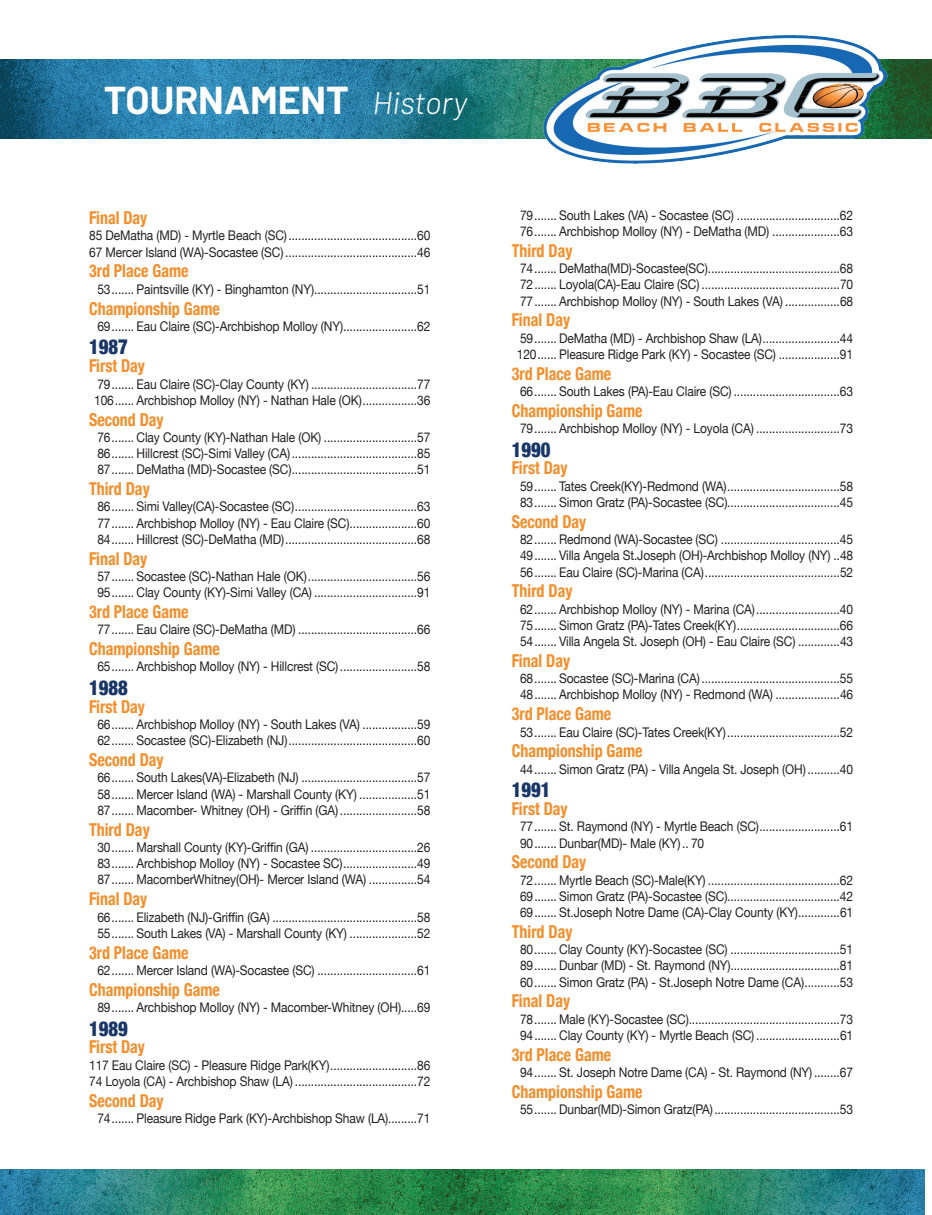
<style>
.page{position:relative;width:932px;height:1215px;background:#fff}
.page>*{position:absolute;margin:0;border:0;box-sizing:border-box;transform-origin:0 0}
.t1{font:700 39px "Barlow";color:#fff}
.t2{font:900 condensed 20.7px "Helvetica Neue";color:#183667;scale:.9 1}
.t3{font:700 condensed 17.7px "Helvetica Neue";color:#f68d28;scale:.9 1}
.t4{font:13.35px/16.4px "Helvetica Neue";letter-spacing:-.01em;color:#231f20;scale:.9 1}
.s1{font-weight:300;font-style:italic;font-size:31.5px}
</style>
<div class="page">
<img style="left:0;top:59px;width:932px;height:80px">
<img style="left:538px;top:35px;width:351px;height:129px">
<img style="left:3px;top:1169px;width:461px;height:46px">
<img style="left:464px;top:1169px;width:460px;height:46px">
<h1 class="t1" style="left:104px;top:76px;width:365px">TOURNAMENT <span class="s1">History</span></h1>
<h3 class="t3" style="left:89px;top:203px;width:66px">Final Day</h3>
<p class="t4" style="left:89px;top:228px;width:381px">85 DeMatha (MD) - Myrtle Beach (SC)........................................60<br>67 Mercer Island (WA)-Socastee (SC).........................................46</p>
<h3 class="t3" style="left:89px;top:257px;width:112px">3rd Place Game</h3>
<p class="t4" style="left:97px;top:282px;width:371px">53....... Paintsville (KY) - Binghamton (NY)................................51</p>
<h3 class="t3" style="left:89px;top:294px;width:147px">Championship Game</h3>
<p class="t4" style="left:97px;top:319px;width:371px">69....... Eau Claire (SC)-Archbishop Molloy (NY).......................62</p>
<h2 class="t2" style="left:89px;top:330px;width:45px">1987</h2>
<h3 class="t3" style="left:89px;top:351px;width:64px">First Day</h3>
<p class="t4" style="left:94px;top:376px;width:375px">79....... Eau Claire (SC)-Clay County (KY) .................................77<br>106...... Archbishop Molloy (NY) - Nathan Hale (OK).................36</p>
<h3 class="t3" style="left:89px;top:405px;width:84px">Second Day</h3>
<p class="t4" style="left:97px;top:430px;width:371px;text-align:justify">76....... Clay County (KY)-Nathan Hale (OK) .............................57<br>86....... Hillcrest (SC)-Simi Valley (CA).......................................85<br>87....... DeMatha (MD)-Socastee (SC).......................................51</p>
<h3 class="t3" style="left:89px;top:474px;width:69px">Third Day</h3>
<p class="t4" style="left:97px;top:499px;width:371px;text-align:justify">86....... Simi Valley(CA)-Socastee (SC)......................................63<br>77....... Archbishop Molloy (NY) - Eau Claire (SC).....................60<br>84....... Hillcrest (SC)-DeMatha (MD).........................................68</p>
<h3 class="t3" style="left:89px;top:544px;width:66px">Final Day</h3>
<p class="t4" style="left:97px;top:569px;width:371px">57....... Socastee (SC)-Nathan Hale (OK)..................................56<br>95....... Clay County (KY)-Simi Valley (CA) ................................91</p>
<h3 class="t3" style="left:89px;top:597px;width:112px">3rd Place Game</h3>
<p class="t4" style="left:97px;top:622px;width:371px">77....... Eau Claire (SC)-DeMatha (MD) .....................................66</p>
<h3 class="t3" style="left:89px;top:634px;width:147px">Championship Game</h3>
<p class="t4" style="left:97px;top:659px;width:371px">65....... Archbishop Molloy (NY) - Hillcrest (SC)........................58</p>
<h2 class="t2" style="left:89px;top:671px;width:45px">1988</h2>
<h3 class="t3" style="left:89px;top:692px;width:64px">First Day</h3>
<p class="t4" style="left:97px;top:717px;width:371px">66....... Archbishop Molloy (NY) - South Lakes (VA) .................59<br>62....... Socastee (SC)-Elizabeth (NJ)........................................60</p>
<h3 class="t3" style="left:89px;top:745px;width:84px">Second Day</h3>
<p class="t4" style="left:97px;top:770px;width:371px;text-align:justify">66....... South Lakes(VA)-Elizabeth (NJ) ....................................57<br>58....... Mercer Island (WA) - Marshall County (KY) ..................51<br>87....... Macomber- Whitney (OH) - Griffin (GA) ........................58</p>
<h3 class="t3" style="left:89px;top:815px;width:69px">Third Day</h3>
<p class="t4" style="left:97px;top:840px;width:371px;text-align:justify">30....... Marshall County (KY)-Griffin (GA) .................................26<br>83....... Archbishop Molloy (NY) - Socastee SC).......................49<br>87....... MacomberWhitney(OH)- Mercer Island (WA) ...............54</p>
<h3 class="t3" style="left:89px;top:884px;width:66px">Final Day</h3>
<p class="t4" style="left:97px;top:909px;width:371px">66....... Elizabeth (NJ)-Griffin (GA) .............................................58<br>55....... South Lakes (VA) - Marshall County (KY) .....................52</p>
<h3 class="t3" style="left:89px;top:938px;width:112px">3rd Place Game</h3>
<p class="t4" style="left:97px;top:963px;width:371px">62....... Mercer Island (WA)-Socastee (SC) ...............................61</p>
<h3 class="t3" style="left:89px;top:975px;width:147px">Championship Game</h3>
<p class="t4" style="left:97px;top:1000px;width:371px">89....... Archbishop Molloy (NY) - Macomber-Whitney (OH).....69</p>
<h2 class="t2" style="left:89px;top:1011px;width:45px">1989</h2>
<h3 class="t3" style="left:89px;top:1032px;width:64px">First Day</h3>
<p class="t4" style="left:89px;top:1057px;width:381px">117 Eau Claire (SC) - Pleasure Ridge Park(KY)...........................86<br>74 Loyola (CA) - Archbishop Shaw (LA) ......................................72</p>
<h3 class="t3" style="left:89px;top:1086px;width:84px">Second Day</h3>
<p class="t4" style="left:97px;top:1111px;width:371px">74....... Pleasure Ridge Park (KY)-Archbishop Shaw (LA).........71</p>
<p class="t4" style="left:520px;top:208px;width:371px">79....... South Lakes (VA) - Socastee (SC) ................................62<br>76....... Archbishop Molloy (NY) - DeMatha (MD) .....................63</p>
<h3 class="t3" style="left:512px;top:236px;width:69px">Third Day</h3>
<p class="t4" style="left:520px;top:261px;width:371px;text-align:justify">74....... DeMatha(MD)-Socastee(SC).........................................68<br>72....... Loyola(CA)-Eau Claire (SC) ...........................................70<br>77....... Archbishop Molloy (NY) - South Lakes (VA) .................68</p>
<h3 class="t3" style="left:512px;top:305px;width:66px">Final Day</h3>
<p class="t4" style="left:517px;top:331px;width:375px">59....... DeMatha (MD) - Archbishop Shaw (LA)........................44<br>120...... Pleasure Ridge Park (KY) - Socastee (SC) ...................91</p>
<h3 class="t3" style="left:512px;top:359px;width:112px">3rd Place Game</h3>
<p class="t4" style="left:520px;top:384px;width:371px">66....... South Lakes (PA)-Eau Claire (SC) .................................63</p>
<h3 class="t3" style="left:512px;top:396px;width:147px">Championship Game</h3>
<p class="t4" style="left:520px;top:421px;width:371px">79....... Archbishop Molloy (NY) - Loyola (CA) ..........................73</p>
<h2 class="t2" style="left:512px;top:432px;width:45px">1990</h2>
<h3 class="t3" style="left:512px;top:453px;width:64px">First Day</h3>
<p class="t4" style="left:520px;top:479px;width:371px">59....... Tates Creek(KY)-Redmond (WA)...................................58<br>83....... Simon Gratz (PA)-Socastee (SC)...................................45</p>
<h3 class="t3" style="left:512px;top:507px;width:84px">Second Day</h3>
<p class="t4" style="left:520px;top:532px;width:371px;text-align:justify">82....... Redmond (WA)-Socastee (SC) .....................................45<br>49....... Villa Angela St.Joseph (OH)-Archbishop Molloy (NY) ..48<br>56....... Eau Claire (SC)-Marina (CA)..........................................52</p>
<h3 class="t3" style="left:512px;top:576px;width:69px">Third Day</h3>
<p class="t4" style="left:520px;top:601px;width:371px;text-align:justify">62....... Archbishop Molloy (NY) - Marina (CA)..........................40<br>75....... Simon Gratz (PA)-Tates Creek(KY)................................66<br>54....... Villa Angela St. Joseph (OH) - Eau Claire (SC) .............43</p>
<h3 class="t3" style="left:512px;top:646px;width:66px">Final Day</h3>
<p class="t4" style="left:520px;top:671px;width:371px">68....... Socastee (SC)-Marina (CA) ...........................................55<br>48....... Archbishop Molloy (NY) - Redmond (WA) ....................46</p>
<h3 class="t3" style="left:512px;top:699px;width:112px">3rd Place Game</h3>
<p class="t4" style="left:520px;top:724px;width:371px">53....... Eau Claire (SC)-Tates Creek(KY)...................................52</p>
<h3 class="t3" style="left:512px;top:736px;width:147px">Championship Game</h3>
<p class="t4" style="left:520px;top:761px;width:371px">44....... Simon Gratz (PA) - Villa Angela St. Joseph (OH) ..........40</p>
<h2 class="t2" style="left:512px;top:773px;width:45px">1991</h2>
<h3 class="t3" style="left:512px;top:794px;width:64px">First Day</h3>
<p class="t4" style="left:520px;top:819px;width:371px">77....... St. Raymond (NY) - Myrtle Beach (SC).........................61<br>90....... Dunbar(MD)- Male (KY).. 70</p>
<h3 class="t3" style="left:512px;top:847px;width:84px">Second Day</h3>
<p class="t4" style="left:520px;top:872px;width:371px;text-align:justify">72....... Myrtle Beach (SC)-Male(KY) .........................................62<br>69....... Simon Gratz (PA)-Socastee (SC)...................................42<br>69....... St.Joseph Notre Dame (CA)-Clay County (KY).............61</p>
<h3 class="t3" style="left:512px;top:917px;width:69px">Third Day</h3>
<p class="t4" style="left:520px;top:942px;width:371px;text-align:justify">80....... Clay County (KY)-Socastee (SC) ..................................51<br>89....... Dunbar (MD) - St. Raymond (NY)..................................81<br>60....... Simon Gratz (PA) - St.Joseph Notre Dame (CA)...........53</p>
<h3 class="t3" style="left:512px;top:986px;width:66px">Final Day</h3>
<p class="t4" style="left:520px;top:1012px;width:371px">78....... Male (KY)-Socastee (SC)...............................................73<br>94....... Clay County (KY) - Myrtle Beach (SC) ..........................61</p>
<h3 class="t3" style="left:512px;top:1040px;width:112px">3rd Place Game</h3>
<p class="t4" style="left:520px;top:1065px;width:371px">94....... St. Joseph Notre Dame (CA) - St. Raymond (NY) ........67</p>
<h3 class="t3" style="left:512px;top:1077px;width:147px">Championship Game</h3>
<p class="t4" style="left:520px;top:1102px;width:371px">55....... Dunbar(MD)-Simon Gratz(PA).......................................53</p>
</div>
